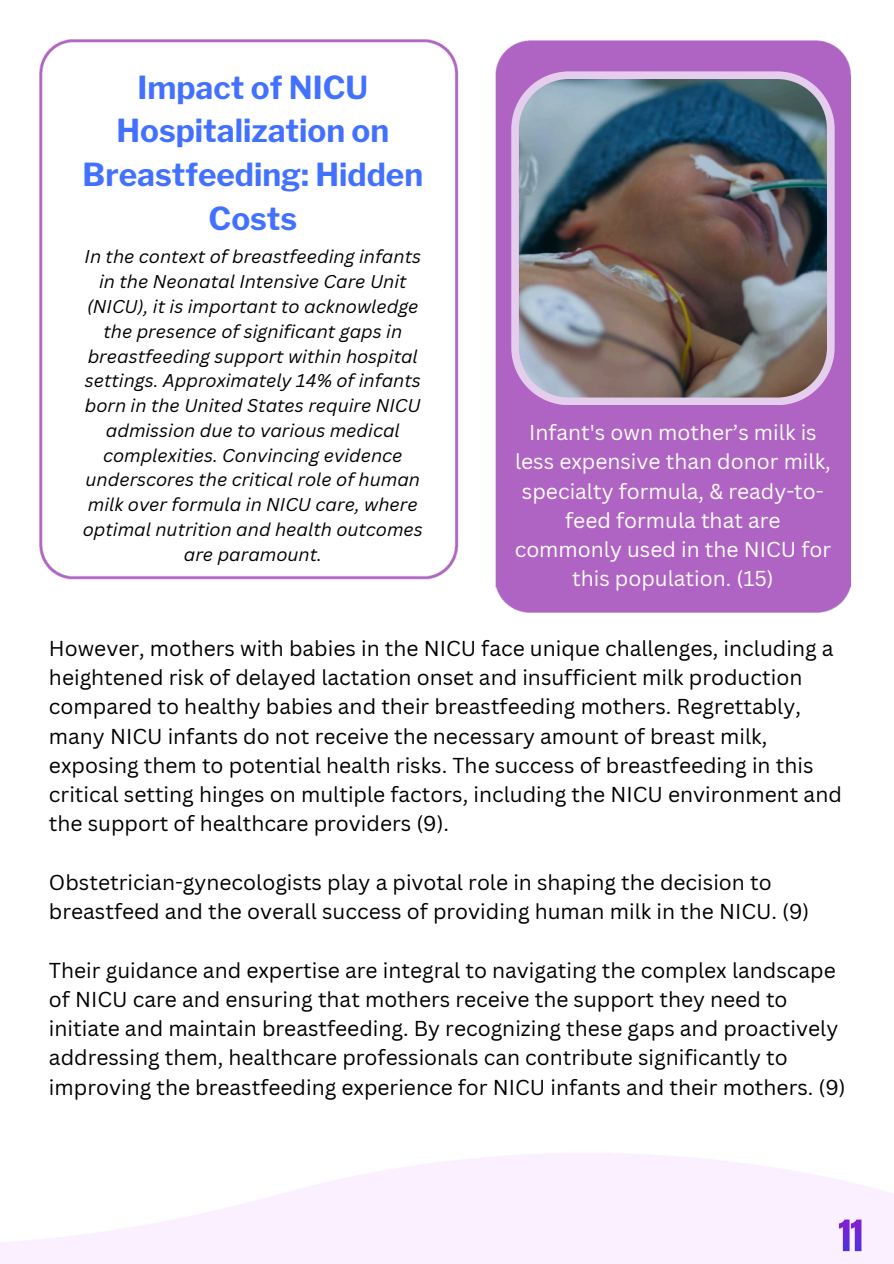
<style>
.page{position:relative;width:894px;height:1264px;background:#fff}
.page>*{position:absolute;margin:0;border:0;box-sizing:border-box;transform-origin:0 0}
.t1{font:700 31.5px/43.8px "Libre Franklin";color:#4371ff;text-align:center}
.t2{font:21px/29.2px "Canva Sans";color:#000}
.t3{font:21px/29.2px "Canva Sans";color:#fff;text-align:center}
.t4{font:italic 18px/24.8px "Canva Sans";color:#000;text-align:center}
</style>
<div class="page">
<div style="left:495px;top:586px;width:356px;height:26px;background:#af64c3"></div>
<img style="left:39px;top:40px;width:811px;height:546px">
<img style="left:838px;top:1219px;width:23px;height:32px">
<img style="left:511px;top:71px;width:323px;height:334px">
<h2 class="t1" style="left:83px;top:65px;width:342px">Impact of NICU<br>Hospitalization on<br>Breastfeeding: Hidden<br>Costs</h2>
<h2 class="t4" style="left:83px;top:244px;width:341px">In the context of breastfeeding infants in the Neonatal Intensive Care Unit (NICU), it is important to acknowledge the presence of significant gaps in breastfeeding support within hospital settings. Approximately 14% of infants born in the United States require NICU admission due to various medical complexities. Convincing evidence underscores the critical role of human milk over formula in NICU care, where optimal nutrition and health outcomes are paramount.</h2>
<h2 class="t3" style="left:514px;top:417px;width:318px">Infant's own mother’s milk is less expensive than donor milk, specialty formula, &amp; ready-to&shy;feed formula that are commonly used in the NICU for this population. (15)</h2>
<h1 class="t2" style="left:49px;top:633px;width:794px">However, mothers with babies in the NICU face unique challenges, including a heightened risk of delayed lactation onset and insufficient milk production compared to healthy babies and their breastfeeding mothers. Regrettably, many NICU infants do not receive the necessary amount of breast milk, exposing them to potential health risks. The success of breastfeeding in this critical setting hinges on multiple factors, including the NICU environment and the support of healthcare providers (9).</h1>
<p class="t2" style="left:49px;top:867px;width:761px">Obstetrician-gynecologists play a pivotal role in shaping the decision to breastfeed and the overall success of providing human milk in the NICU. (9)</p>
<p class="t2" style="left:49px;top:954px;width:798px">Their guidance and expertise are integral to navigating the complex landscape of NICU care and ensuring that mothers receive the support they need to initiate and maintain breastfeeding. By recognizing these gaps and proactively addressing them, healthcare professionals can contribute significantly to improving the breastfeeding experience for NICU infants and their mothers. (9)</p>
</div>
